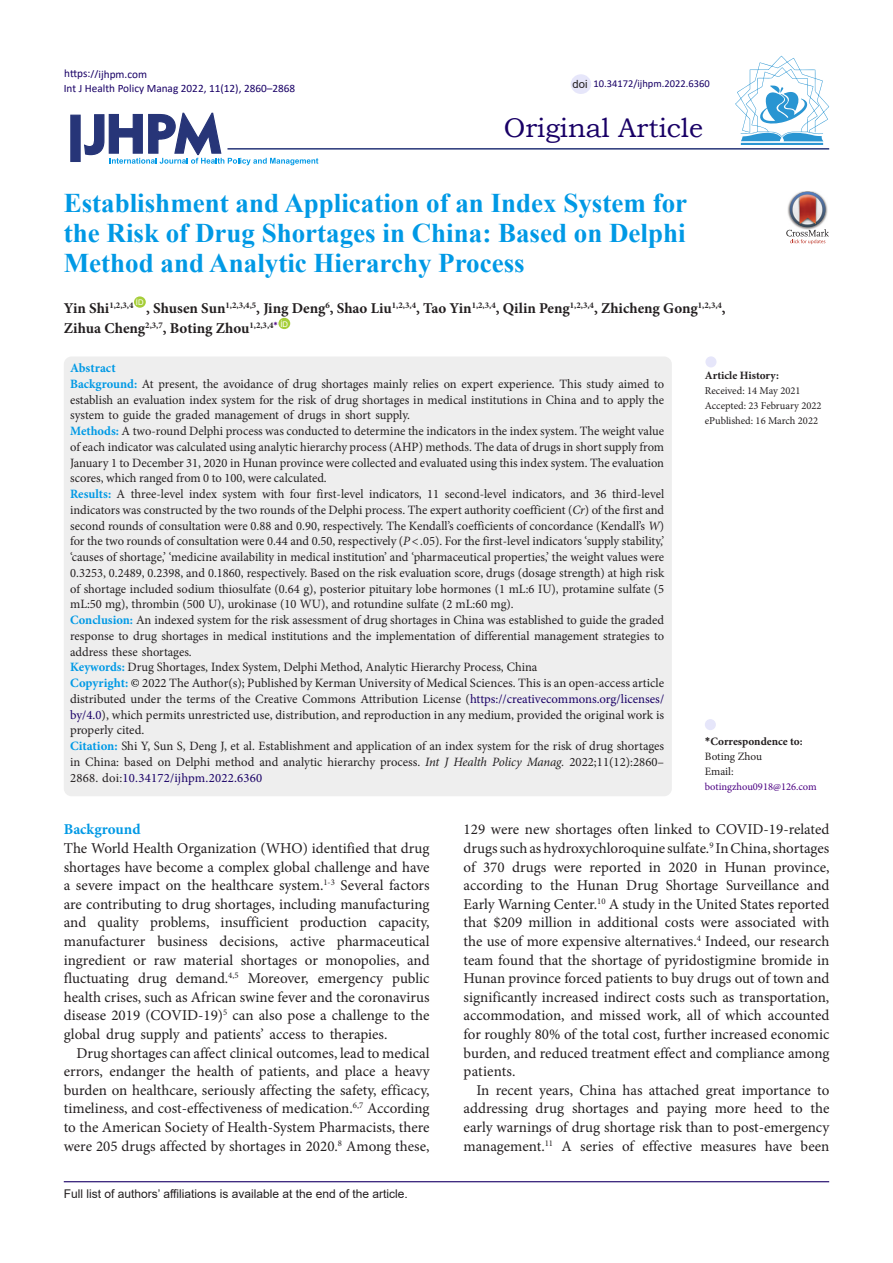
<style>
.page{position:relative;width:893px;height:1263px;background:#fff}
.page>*{position:absolute;margin:0;border:0;box-sizing:border-box;transform-origin:0 0}
.Default{font:700 27px/30px "Times New Roman";color:#0099e5;text-align:justify}
.t1{font:27px "Bookman Old Style";color:#190066}
.t2{font:15px/18.6px "Minion Pro";color:#231f20;text-align:justify}
.Default-2{font:700 15px/19.5px "Minion Pro";color:#231f20}
.t3{font:700 15px "Minion Pro";color:#0099e5}
.Default-3{font:12.75px/15.8px "Minion Pro";color:#231f20;text-align:justify}
.Default-4{font:700 12.75px "Minion Pro";color:#0099e5}
.t4{font:12px "Arial";color:#231f20}
.t5{font:11.25px "Calibri";color:#190066}
.t6{font:700 11.25px "Minion Pro";color:#231f20}
.t7{font:11.25px "Minion Pro";color:#231f20}
.t8{font:11.25px "Arial";color:#231f20}
.t9{font:10.5px "Minion Pro";color:#231f20}
.t10{font:10.5px "Calibri";color:#190066}
.t11{font:10.5px "Minion Pro";color:#4b0082}
.Default-5{font:700 8.7px "Minion Pro";color:#231f20}
.t12{font:7.8px "Arial";color:#fff}
.s1{font-size:15px}
.s2{font-weight:700;color:#0099e5}
.s3{font-style:italic}
.s4{color:#000}
.s5{color:#190066}
.s6{font-family:"Calibri"}
</style>
<div class="page">
<svg style="left:84px;top:112px;width:234px;height:53px"></svg>
<div style="left:70px;top:115px;width:11px;height:47px;background:#273578;border:1px solid #273578"></div>
<div style="left:134px;top:296px;width:12px;height:12px;background:#a6ce39;border-radius:50%"></div>
<div style="left:278px;top:318px;width:12px;height:11px;background:#a6ce39;border-radius:50%"></div>
<hr style="left:227px;top:148px;width:602px;height:2px;background:#273578">
<div style="left:64px;top:356px;width:608px;height:440px;background:#eee;border-radius:8px"></div>
<div style="left:705px;top:719px;width:11px;height:11px;background:#e6e6fa;border-radius:50%"></div>
<div style="left:705px;top:356px;width:11px;height:11px;background:#e6e6fa;border-radius:50%"></div>
<hr style="left:64px;top:1181px;width:765px;height:1px;background:#190066">
<hr style="left:741px;top:143px;width:82px;height:2px;background:#2995d2">
<svg style="left:735px;top:56px;width:94px;height:85px"></svg>
<div style="left:571px;top:74px;width:20px;height:20px;background:#e6e6fa;border-radius:50%"></div>
<img style="left:801px;top:191px;width:13px;height:1px">
<svg style="left:786px;top:192px;width:43px;height:52px"></svg>
<p class="t5" style="left:64px;top:66px;width:84px">https://ijhpm.com</p>
<p class="t5" style="left:64px;top:81px;width:233px">Int J Health Policy Manag 2022, 11(12), 2860–2868</p>
<p class="t8" style="left:573px;top:76px;width:17px">doi</p>
<p class="t10" style="left:593px;top:76px;width:118px">10.34172/ijhpm.2022.6360</p>
<p class="t1" style="left:504px;top:110px;width:201px">Original Article</p>
<p class="Default" style="left:64px;top:188px;width:625px">Establishment and Application of an Index System for the Risk of Drug Shortages in China: Based on Delphi Method and Analytic Hierarchy Process</p>
<p class="Default-5" style="left:64px;top:299px;width:71px"><span class="s1">Yin Shi</span>1,2,3,4</p>
<p class="t12" style="left:136px;top:297px;width:9px">ID</p>
<p class="Default-2" style="left:64px;top:298px;width:663px;text-indent:82px">, Shusen Sun<sup>1,2,3,4,5</sup>, Jing Deng<sup>6</sup>, Shao Liu<sup>1,2,3,4</sup>, Tao Yin<sup>1,2,3,4</sup>, Qilin Peng<sup>1,2,3,4</sup>, Zhicheng Gong<sup>1,2,3,4</sup>,<br>Zihua Cheng<sup>2,3,7</sup>, Boting Zhou<sup>1,2,3,4</sup><sup>*</sup></p>
<p class="t12" style="left:280px;top:318px;width:9px">ID</p>
<p class="Default-4" style="left:70px;top:359px;width:47px">Abstract</p>
<p class="Default-3" style="left:70px;top:376px;width:596px"><span class="s2">Background:</span> At present, the avoidance of drug shortages mainly relies on expert experience. This study aimed to establish an evaluation index system for the risk of drug shortages in medical institutions in China and to apply the system to guide the graded management of drugs in short supply.</p>
<p class="Default-3" style="left:70px;top:423px;width:595px"><span class="s2">Methods:</span> A two-round Delphi process was conducted to determine the indicators in the index system. The weight value of each indicator was calculated using analytic hierarchy process (AHP) methods. The data of drugs in short supply from January 1 to December 31, 2020 in Hunan province were collected and evaluated using this index system. The evaluation scores, which ranged from 0 to 100, were calculated.</p>
<p class="Default-3" style="left:70px;top:486px;width:596px"><span class="s2">Results:</span> A three-level index system with four first-level indicators, 11 second-level indicators, and 36 third-level indicators was constructed by the two rounds of the Delphi process. The expert authority coefficient (<span class="s3">Cr</span>) of the first and second rounds of consultation were 0.88 and 0.90, respectively. The Kendall’s coefficients of concordance (Kendall’s <span class="s3">W</span>) for the two rounds of consultation were 0.44 and 0.50, respectively (<span class="s3">P</span>&lt;.05). For the first-level indicators ‘supply stability,’ ‘causes of shortage,’ ‘medicine availability in medical institution’ and ‘pharmaceutical properties,’ the weight values were 0.3253, 0.2489, 0.2398, and 0.1860, respectively. Based on the risk evaluation score, drugs (dosage strength) at high risk of shortage included sodium thiosulfate (0.64 g), posterior pituitary lobe hormones (1 mL:6 IU), protamine sulfate (5 mL:50 mg), thrombin (500 U), urokinase (10 WU), and rotundine sulfate (2 mL:60 mg).</p>
<p class="Default-3" style="left:70px;top:612px;width:596px"><span class="s2">Conclusion:</span> An indexed system for the risk assessment of drug shortages in China was established to guide the graded response to drug shortages in medical institutions and the implementation of differential management strategies to address these shortages.</p>
<p class="Default-3" style="left:70px;top:659px;width:469px"><span class="s2">Keywords:</span> Drug Shortages, Index System, Delphi Method, Analytic Hierarchy Process, China</p>
<p class="Default-3" style="left:70px;top:675px;width:596px"><span class="s2">Copyright:</span> <span class="s4">©</span> 2022 The Author(s); Published by Kerman University of Medical Sciences. This is an open-access article distributed under the terms of the Creative Commons Attribution License (<span class="s5">https://creativecommons.org/licenses/ by/4.0</span>), which permits unrestricted use, distribution, and reproduction in any medium, provided the original work is properly cited.</p>
<p class="Default-3" style="left:70px;top:738px;width:596px"><span class="s2">Citation:</span> Shi Y, Sun S, Deng J, et al. Establishment and application of an index system for the risk of drug shortages in China: based on Delphi method and analytic hierarchy process. <span class="s3">Int J Health Policy Manag.</span> 2022;11(12):2860– 2868. doi:<span class="s5">10.34172/ijhpm.2022.6360</span></p>
<p class="t6" style="left:705px;top:734px;width:99px"><span class="s6">*</span>Correspondence to:</p>
<p class="t6" style="left:705px;top:368px;width:76px">Article History:</p>
<p class="t9" style="left:705px;top:384px;width:97px">Received: 14 May 2021</p>
<p class="t9" style="left:705px;top:399px;width:118px">Accepted: 23 February 2022</p>
<p class="t9" style="left:705px;top:414px;width:115px">ePublished: 16 March 2022</p>
<p class="t7" style="left:705px;top:749px;width:59px">Boting Zhou</p>
<p class="t7" style="left:705px;top:764px;width:30px">Email:</p>
<p class="t11" style="left:705px;top:780px;width:113px">botingzhou0918@126.com</p>
<p class="t3" style="left:64px;top:819px;width:78px">Background</p>
<p class="t2" style="left:64px;top:839px;width:367px">The World Health Organization (WHO) identified that drug shortages have become a complex global challenge and have a severe impact on the healthcare system.<sup>1-3</sup> Several factors are contributing to drug shortages, including manufacturing and quality problems, insufficient production capacity, manufacturer business decisions, active pharmaceutical ingredient or raw material shortages or monopolies, and fluctuating drug demand.<sup>4,5</sup> Moreover, emergency public health crises, such as African swine fever and the coronavirus disease 2019 (COVID-19)<sup>5</sup> can also pose a challenge to the global drug supply and patients’ access to therapies.</p>
<p class="t2" style="left:64px;top:1043px;width:367px;text-indent:13px">Drug shortages can affect clinical outcomes, lead to medical errors, endanger the health of patients, and place a heavy burden on healthcare, seriously affecting the safety, efficacy, timeliness, and cost-effectiveness of medication.<sup>6,7</sup> According to the American Society of Health-System Pharmacists, there were 205 drugs affected by shortages in 2020.<sup>8</sup> Among these,</p>
<p class="t4" style="left:64px;top:1185px;width:346px">Full list of authors’ affiliations is available at the end of the article.</p>
<p class="t2" style="left:464px;top:820px;width:367px">129 were new shortages often linked to COVID-19-related drugs such as hydroxychloroquine sulfate.<sup>9</sup> In China, shortages of 370 drugs were reported in 2020 in Hunan province, according to the Hunan Drug Shortage Surveillance and Early Warning Center.<sup>10</sup> A study in the United States reported that $209 million in additional costs were associated with the use of more expensive alternatives.<sup>4</sup> Indeed, our research team found that the shortage of pyridostigmine bromide in Hunan province forced patients to buy drugs out of town and significantly increased indirect costs such as transportation, accommodation, and missed work, all of which accounted for roughly 80% of the total cost, further increased economic burden, and reduced treatment effect and compliance among patients.</p>
<p class="t2" style="left:464px;top:1081px;width:367px;text-indent:13px">In recent years, China has attached great importance to addressing drug shortages and paying more heed to the early warnings of drug shortage risk than to post-emergency management.<sup>11</sup> A series of effective measures have been</p>
</div>
